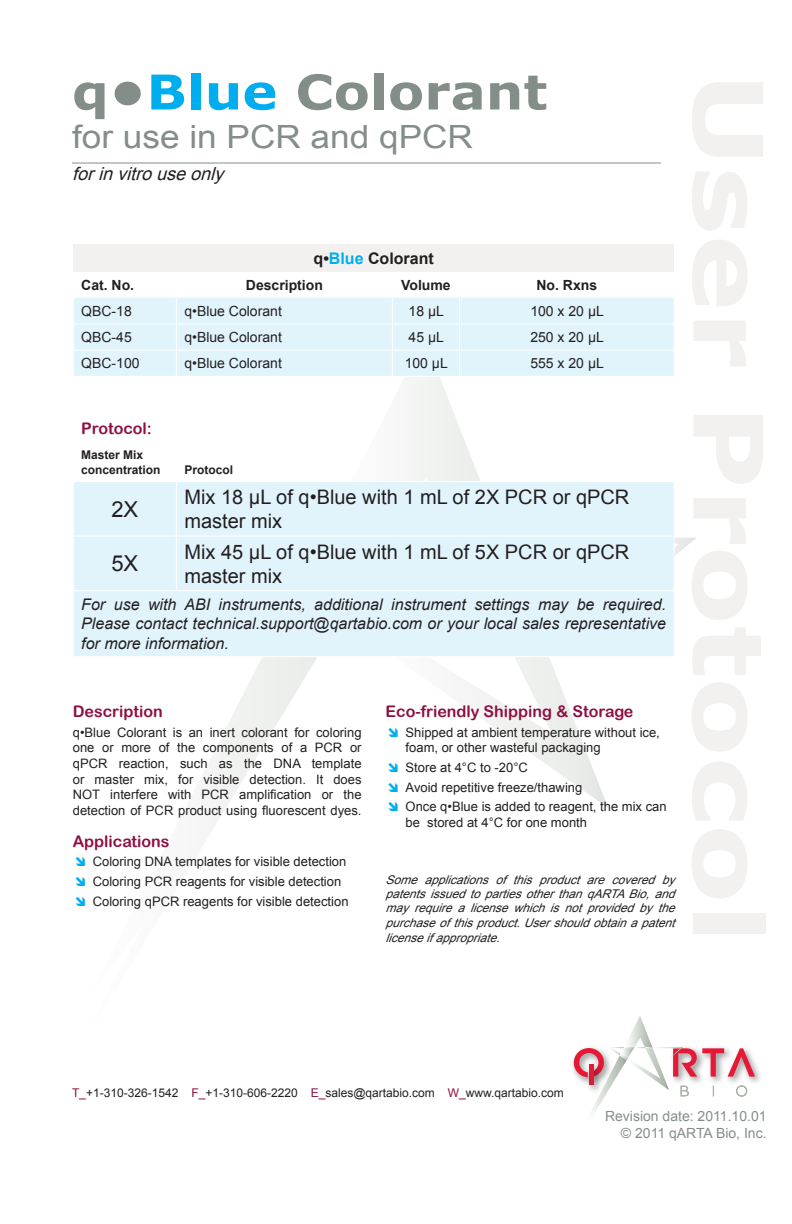
<style>
.page{position:relative;width:792px;height:1224px;background:#fff}
.page>*{position:absolute;margin:0;border:0;box-sizing:border-box;transform-origin:0 0}
.t1{font:700 48px "Verdana";color:#848e89;scale:1.1 1}
.t2{font:32px "Arial";color:#848e89;scale:1.1 1}
.t3{font:22px "Arial";color:#231f20}
.t4{font:20px/24px "Arial";color:#231f20}
.t5{font:italic 18px "Arial";color:#231f20}
.t6{font:italic 16px/19.2px "Arial";color:#231f20;text-align:justify}
.t7{font:16px "Arial Rounded MT Bold";color:#8e1043}
.t8{font:700 16px "Arial";color:#231f20}
.t9{font:14px "Arial";color:#231f20}
.t10{font:14px "Arial";color:#848e89}
.t11{font:700 14px "Arial";color:#231f20}
.t12{font:13px/15.6px "Arial";color:#231f20}
.t13{font:italic 12px/14.4px "Arial";color:#231f20;text-align:justify}
.t14{font:12px "Arial";color:#231f20}
.t15{font:700 12px/14.4px "Arial";color:#231f20}
.s1{color:#00aeef}
.s2{color:#8e1043}
</style>
<div class="page">
<svg style="left:198px;top:678px;width:107px;height:174px"></svg>
<svg style="left:464px;top:678px;width:144px;height:130px"></svg>
<img style="left:572px;top:1059px;width:2px;height:13px">
<img style="left:755px;top:1064px;width:5px;height:19px">
<svg style="left:574px;top:1016px;width:181px;height:100px"></svg>
<hr style="left:72px;top:162px;width:589px;height:2px;background:#848e89">
<div style="left:73px;top:244px;width:601px;height:28px;background:#f2f1f0"></div>
<svg style="left:74px;top:298px;width:622px;height:380px"></svg>
<p class="t1" style="left:72px;top:58px;width:434px">q•<span class="s1">Blue</span> Colorant</p>
<p class="t2" style="left:72px;top:116px;width:366px">for use in PCR and qPCR</p>
<p class="t5" style="left:72px;top:162px;width:159px">forinvitrouseonly</p>
<p class="t8" style="left:314px;top:247px;width:122px">q•<span class="s1">Blue</span> Colorant</p>
<p class="t11" style="left:81px;top:276px;width:54px">Cat. No.</p>
<p class="t11" style="left:246px;top:276px;width:79px">Description</p>
<p class="t11" style="left:401px;top:276px;width:51px">Volume</p>
<p class="t11" style="left:537px;top:276px;width:62px">No. Rxns</p>
<p class="t9" style="left:81px;top:302px;width:52px">QBC-18</p>
<p class="t9" style="left:184px;top:302px;width:99px">q•Blue Colorant</p>
<p class="t9" style="left:409px;top:302px;width:37px">18 μL</p>
<p class="t9" style="left:530px;top:302px;width:75px">100 x 20 μL</p>
<p class="t9" style="left:81px;top:328px;width:52px">QBC-45</p>
<p class="t9" style="left:184px;top:328px;width:99px">q•Blue Colorant</p>
<p class="t9" style="left:409px;top:328px;width:37px">45 μL</p>
<p class="t9" style="left:530px;top:328px;width:75px">250 x 20 μL</p>
<p class="t9" style="left:81px;top:354px;width:60px">QBC-100</p>
<p class="t9" style="left:184px;top:354px;width:99px">q•Blue Colorant</p>
<p class="t9" style="left:405px;top:354px;width:45px">100 μL</p>
<p class="t9" style="left:530px;top:354px;width:75px">555 x 20 μL</p>
<p class="t7" style="left:81px;top:419px;width:72px">Protocol:</p>
<p class="t15" style="left:81px;top:448px;width:81px">Master Mix concentration</p>
<p class="t15" style="left:184px;top:462px;width:50px">Protocol</p>
<p class="t3" style="left:111px;top:495px;width:28px">2X</p>
<p class="t4" style="left:184px;top:485px;width:446px">Mix 18 μL of q•Blue with 1 mL of 2X PCR or qPCR master mix</p>
<p class="t3" style="left:111px;top:549px;width:28px">5X</p>
<p class="t4" style="left:184px;top:540px;width:446px">Mix 45 μL of q•Blue with 1 mL of 5X PCR or qPCR master mix</p>
<p class="t6" style="left:81px;top:595px;width:586px">For use with ABI instruments, additional instrument settings may be required.<br>Please contact technical.support@qartabio.com or your local sales representative for more information.</p>
<p class="t7" style="left:73px;top:702px;width:92px">Description</p>
<p class="t12" style="left:73px;top:725px;width:290px;text-align:justify">q•Blue Colorant is an inert colorant for coloring one or more of the components of a PCR or qPCR reaction, such as the DNA template or master mix, for visible detection. It does NOT interfere with PCR amplification or the detection of PCR product using fluorescent dyes.</p>
<p class="t7" style="left:73px;top:832px;width:98px">Applications</p>
<p class="t12" style="left:93px;top:854px;width:255px">Coloring DNA templates for visible detection</p>
<p class="t12" style="left:93px;top:874px;width:250px">Coloring PCR reagents for visible detection</p>
<p class="t12" style="left:93px;top:893px;width:257px">Coloring qPCR reagents for visible detection</p>
<p class="t7" style="left:386px;top:702px;width:249px">Eco-friendly Shipping &amp; Storage</p>
<p class="t12" style="left:406px;top:725px;width:256px">Shipped at ambient temperature without ice, foam, or other wasteful packaging</p>
<p class="t12" style="left:406px;top:760px;width:124px">Store at 4°C to -20°C</p>
<p class="t12" style="left:406px;top:779px;width:178px">Avoid repetitive freeze/thawing</p>
<p class="t12" style="left:406px;top:799px;width:263px">Once q•Blue is added to reagent, the mix can be stored at 4°C for one month</p>
<p class="t13" style="left:386px;top:872px;width:296px">Some applications of this product are covered by patentsissuedtopartiesotherthanqARTABio,and mayrequirealicensewhichisnotprovidedbythe purchaseofthisproduct.Usershouldobtainapatent</p>
<p class="t13" style="left:386px;top:931px;width:121px">licenseifappropriate.</p>
<p class="t14" style="left:72px;top:1085px;width:493px"><span class="s2">T_</span>+1-310-326-1542 <span class="s2">F_</span>+1-310-606-2220 <span class="s2">E_</span>sales@qartabio.com <span class="s2">W_</span>www.qartabio.com</p>
<p class="t10" style="left:605px;top:1107px;width:163px">Revision date: 2011.10.01</p>
<p class="t10" style="left:621px;top:1123px;width:147px">© 2011 qARTA Bio, Inc.</p>
</div>
